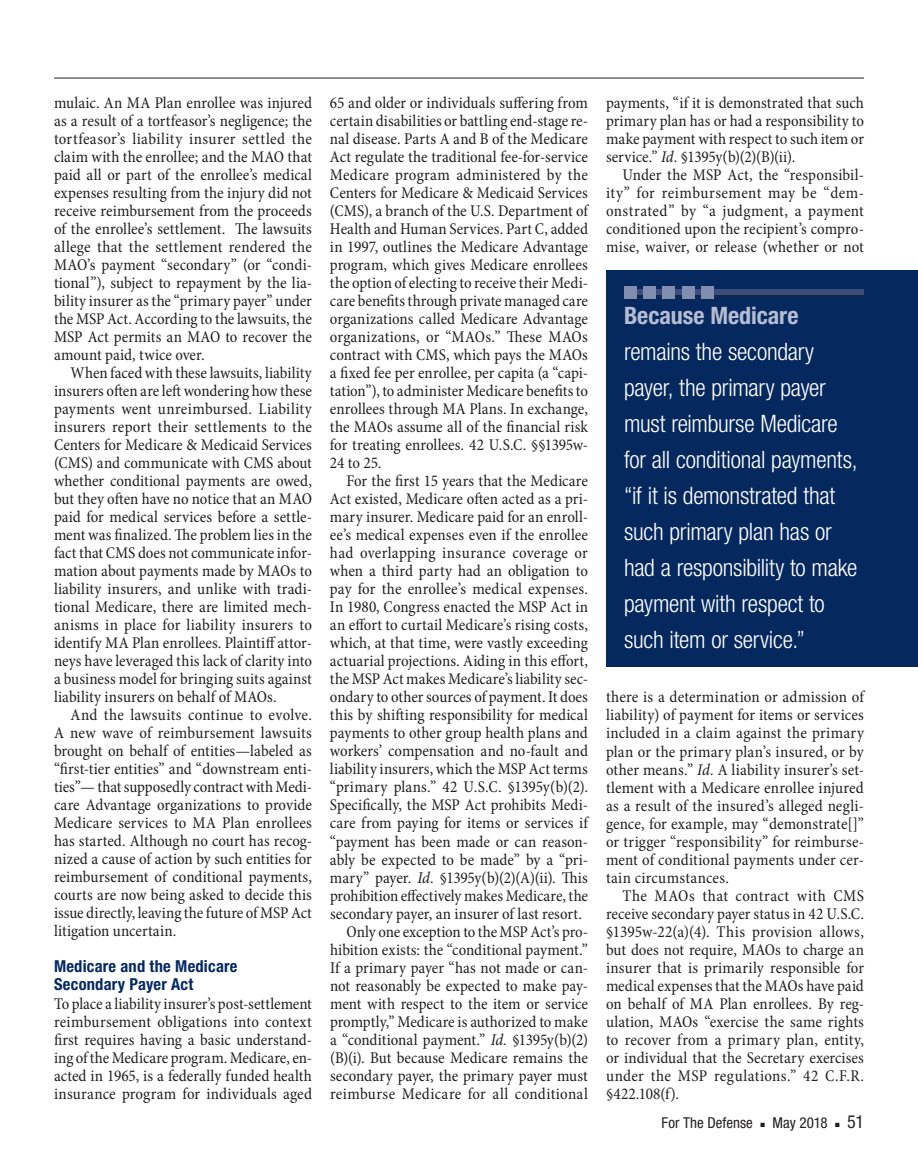
<style>
.page{position:relative;width:918px;height:1175px;background:#fff}
.page>*{position:absolute;margin:0;border:0;box-sizing:border-box;transform-origin:0 0}
.t1{font:300 condensed 24px/36px "Helvetica Neue";letter-spacing:-.01em;color:#fff}
.t2{font:700 condensed 24px "Helvetica Neue";color:#b6bcd3}
.t3{font:condensed 18px "Helvetica Neue";color:#231f20}
.t4{font:condensed 16.5px/18px "Minion Pro";color:#231f20;text-align:justify}
.t5{font:condensed 16.5px "Minion Pro";letter-spacing:.02em;color:#231f20}
.t6{font:700 condensed 16.5px/18px "Helvetica Neue";letter-spacing:.015em;color:#05295f}
.t7{font:condensed 15px "Helvetica Neue";color:#231f20}
.s1{font-style:italic}
</style>
<div class="page">
<hr style="left:54px;top:78px;width:810px;height:1px;background:#231f20">
<div style="left:606px;top:270px;width:312px;height:396px;background:#05295f"></div>
<div style="left:624px;top:290px;width:240px;height:6px;background:#3a4d7c"></div>
<hr style="left:624px;top:295px;width:240px;height:1px;background:#231f20">
<div style="left:624px;top:286px;width:12px;height:13px;background:#818db1"></div>
<div style="left:643px;top:286px;width:13px;height:13px;background:#818db1"></div>
<div style="left:663px;top:286px;width:12px;height:13px;background:#818db1"></div>
<div style="left:682px;top:286px;width:13px;height:13px;background:#818db1"></div>
<div style="left:702px;top:286px;width:12px;height:13px;background:#818db1"></div>
<p class="t4" style="left:54px;top:94px;width:260px">mulaic. An MA Plan enrollee was injured as a result of a tortfeasor’s negligence; the tortfeasor’s liability insurer settled the claim with the enrollee; and the MAO that paid all or part of the enrollee’s medical expenses resulting from the injury did not receive reimbursement from the proceeds of the enrollee’s settlement. The lawsuits allege that the settlement rendered the MAO’s payment “secondary” (or “condi&shy;tional”), subject to repayment by the lia&shy;bility insurer as the “primary payer” under the MSP Act. According to the lawsuits, the MSP Act permits an MAO to recover the amount paid, twice over.</p>
<p class="t4" style="left:54px;top:364px;width:260px;text-indent:16px">When faced with these lawsuits, liability insurers often are left wondering how these payments went unreimbursed. Liability insurers report their settlements to the Centers for Medicare &amp; Medicaid Services (CMS) and communicate with CMS about whether conditional payments are owed, but they often have no notice that an MAO paid for medical services before a settle&shy;ment was finalized. The problem lies in the fact that CMS does not communicate infor&shy;mation about payments made by MAOs to liability insurers, and unlike with tradi&shy;tional Medicare, there are limited mech&shy;anisms in place for liability insurers to identify MA Plan enrollees. Plaintiff attor&shy;neys have leveraged this lack of clarity into a business model for bringing suits against liability insurers on behalf of MAOs.</p>
<p class="t4" style="left:54px;top:706px;width:260px;text-indent:16px">And the lawsuits continue to evolve.<br>A new wave of reimbursement lawsuits brought on behalf of entities—labeled as “first-tier entities” and “downstream enti&shy;ties”— that supposedly contract with Medi&shy;care Advantage organizations to provide Medicare services to MA Plan enrollees has started. Although no court has recog&shy;nized a cause of action by such entities for reimbursement of conditional payments, courts are now being asked to decide this issue directly, leaving the future of MSP Act litigation uncertain.</p>
<p class="t6" style="left:54px;top:957px;width:185px">Medicare and the Medicare<br>Secondary Payer Act</p>
<p class="t4" style="left:54px;top:994px;width:260px">To place a liability insurer’s post-settlement reimbursement obligations into context first requires having a basic understand&shy;ing of the Medicare program. Medicare, en&shy;acted in 1965, is a federally funded health insurance program for individuals aged</p>
<p class="t4" style="left:330px;top:94px;width:260px">65 and older or individuals suffering from certain disabilities or battling end-stage re&shy;nal disease. Parts A and B of the Medicare Act regulate the traditional fee-for-service Medicare program administered by the Centers for Medicare &amp; Medicaid Services (CMS), a branch of the U.S. Department of Health and Human Services. Part C, added in 1997, outlines the Medicare Advantage program, which gives Medicare enrollees the option of electing to receive their Medi&shy;care benefits through private managed care organizations called Medicare Advantage organizations, or “MAOs.” These MAOs contract with CMS, which pays the MAOs a fixed fee per enrollee, per capita (a “capi&shy;tation”), to administer Medicare benefits to enrollees through MA Plans. In exchange, the MAOs assume all of the financial risk for treating enrollees. 42 U.S.C. §§1395w-24 to 25.</p>
<p class="t4" style="left:346px;top:472px;width:243px">For the first 15 years that the Medicare</p>
<p class="t4" style="left:330px;top:490px;width:259px">Act existed, Medicare often acted as a pri-</p>
<p class="t4" style="left:330px;top:508px;width:259px">mary insurer. Medicare paid for an enroll-</p>
<p class="t4" style="left:330px;top:526px;width:259px">ee’s medical expenses even if the enrollee</p>
<p class="t5" style="left:330px;top:542px;width:260px">had overlapping insurance coverage or</p>
<p class="t4" style="left:330px;top:562px;width:259px">when a third party had an obligation to</p>
<p class="t4" style="left:330px;top:580px;width:260px">pay for the enrollee’s medical expenses.</p>
<p class="t4" style="left:330px;top:598px;width:260px">In 1980, Congress enacted the MSP Act in</p>
<p class="t4" style="left:330px;top:616px;width:259px">an effort to curtail Medicare’s rising costs,</p>
<p class="t4" style="left:330px;top:634px;width:259px">which, at that time, were vastly exceeding</p>
<p class="t4" style="left:330px;top:652px;width:259px">actuarial projections. Aiding in this effort,</p>
<p class="t4" style="left:330px;top:670px;width:259px">the MSP Act makes Medicare’s liability sec-</p>
<p class="t4" style="left:330px;top:688px;width:260px">ondary to other sources of payment. It does</p>
<p class="t4" style="left:330px;top:706px;width:259px">this by shifting responsibility for medical</p>
<p class="t4" style="left:330px;top:724px;width:259px">payments to other group health plans and</p>
<p class="t4" style="left:330px;top:742px;width:260px">workers’ compensation and no-fault and</p>
<p class="t4" style="left:330px;top:760px;width:260px">liability insurers, which the MSP Act terms</p>
<p class="t4" style="left:330px;top:778px;width:260px">“primary plans.” 42 U.S.C. §1395y(b)(2).</p>
<p class="t4" style="left:330px;top:796px;width:259px">Specifically, the MSP Act prohibits Medi-</p>
<p class="t4" style="left:330px;top:814px;width:259px">care from paying for items or services if</p>
<p class="t4" style="left:330px;top:832px;width:259px">“payment has been made or can reason-</p>
<p class="t4" style="left:330px;top:850px;width:259px">ably be expected to be made” by a “pri-</p>
<p class="t4" style="left:330px;top:868px;width:260px">mary” payer. <span class="s1">Id.</span> §1395y(b)(2)(A)(ii). This</p>
<p class="t4" style="left:330px;top:886px;width:260px">prohibition effectively makes Medicare, the</p>
<p class="t4" style="left:330px;top:904px;width:253px">secondary payer, an insurer of last resort.</p>
<p class="t4" style="left:347px;top:922px;width:243px">Only one exception to the MSP Act’s pro-</p>
<p class="t4" style="left:330px;top:940px;width:260px">hibition exists: the “conditional payment.”</p>
<p class="t4" style="left:330px;top:958px;width:259px">If a primary payer “has not made or can-</p>
<p class="t4" style="left:330px;top:976px;width:259px">not reasonably be expected to make pay-</p>
<p class="t4" style="left:330px;top:994px;width:260px">ment with respect to the item or service</p>
<p class="t4" style="left:330px;top:1012px;width:260px">promptly,” Medicare is authorized to make</p>
<p class="t4" style="left:330px;top:1030px;width:260px">a “conditional payment.” <span class="s1">Id.</span> §1395y(b)(2)</p>
<p class="t4" style="left:330px;top:1048px;width:259px">(B)(i). But because Medicare remains the</p>
<p class="t4" style="left:330px;top:1066px;width:259px">secondary payer, the primary payer must</p>
<p class="t5" style="left:330px;top:1082px;width:260px">reimburse Medicare for all conditional</p>
<p class="t4" style="left:606px;top:94px;width:260px">payments, “if it is demonstrated that such primary plan has or had a responsibility to make payment with respect to such item or service.” <span class="s1">Id.</span> §1395y(b)(2)(B)(ii).</p>
<p class="t4" style="left:606px;top:166px;width:259px;text-indent:16px">Under the MSP Act, the “responsibil&shy;ity” for reimbursement may be “dem&shy;onstrated” by “a judgment, a payment conditioned upon the recipient’s compro&shy;mise, waiver, or release (whether or not</p>
<h1 class="t2" style="left:624px;top:301px;width:176px">Because Medicare</h1>
<h1 class="t1" style="left:624px;top:333px;width:235px">remains the secondary payer, the primary payer must reimburse Medicare for all conditional payments, “if it is demonstrated that such primary plan has or had a responsibility to make payment with respect to such item or service.”</h1>
<p class="t4" style="left:606px;top:688px;width:260px">there is a determination or admission of liability) of payment for items or services included in a claim against the primary plan or the primary plan’s insured, or by other means.” <span class="s1">Id.</span> A liability insurer’s set&shy;tlement with a Medicare enrollee injured as a result of the insured’s alleged negli&shy;gence, for example, may “demonstrate[]” or trigger “responsibility” for reimburse&shy;ment of conditional payments under cer&shy;tain circumstances.</p>
<p class="t4" style="left:606px;top:886px;width:260px;text-indent:16px">The MAOs that contract with CMS receive secondary payer status in 42 U.S.C. §1395w-22(a)(4). This provision allows, but does not require, MAOs to charge an insurer that is primarily responsible for medical expenses that the MAOs have paid on behalf of MA Plan enrollees. By reg&shy;ulation, MAOs “exercise the same rights to recover from a primary plan, entity, or individual that the Secretary exercises under the MSP regulations.” 42 C.F.R. §422.108(f).</p>
<p class="t7" style="left:661px;top:1114px;width:93px">For The Defense</p>
<p class="t7" style="left:760px;top:1114px;width:69px">■ May 2018</p>
<p class="t3" style="left:835px;top:1111px;width:30px">■ 51</p>
</div>
